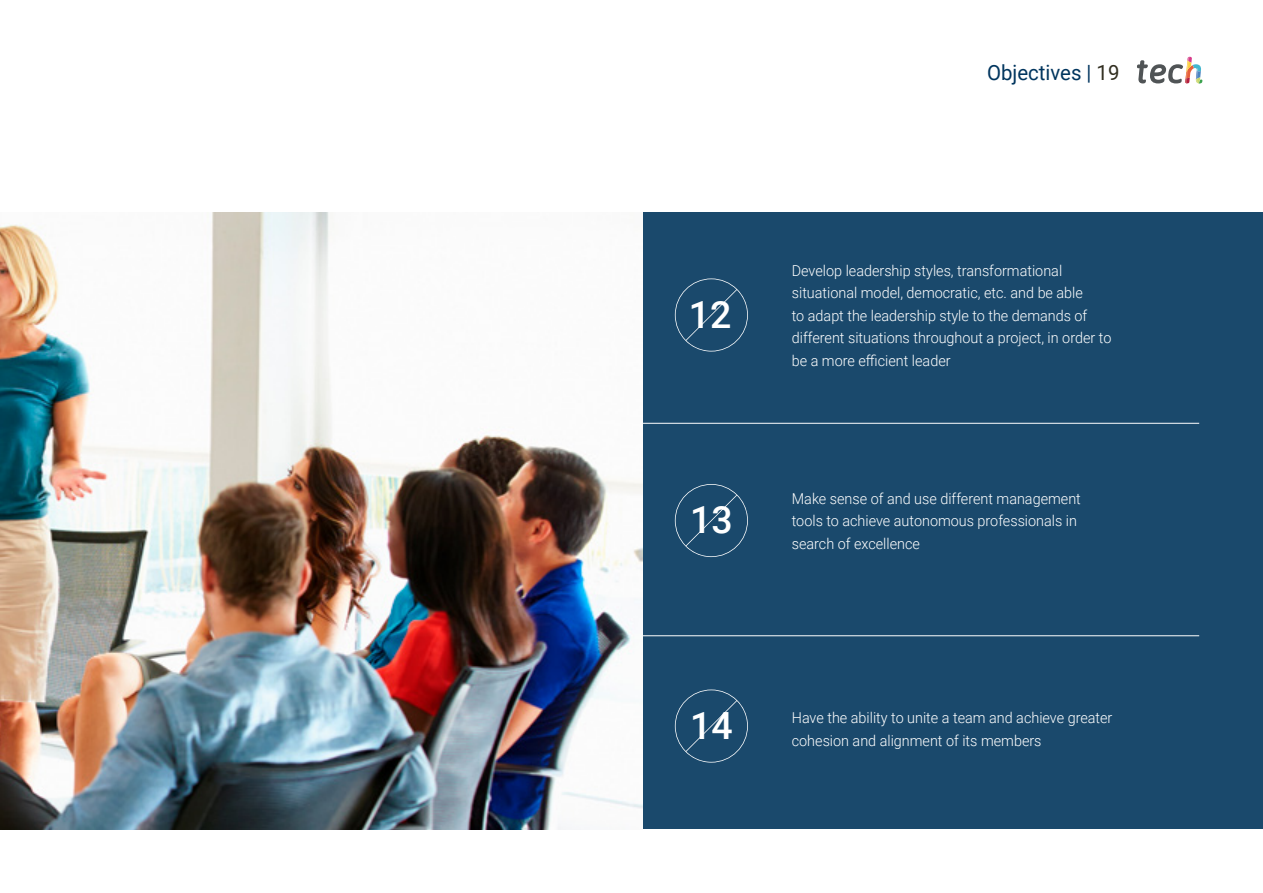
<style>
.page{position:relative;width:1263px;height:893px;background:#fff}
.page>*{position:absolute;margin:0;border:0;box-sizing:border-box;transform-origin:0 0}
.t1{font:500 37.5px "Roboto";color:#fff}
.t2{font:21px "Roboto";color:#00355e}
.t3{font:300 15px/22.5px "Roboto";color:#fff;scale:.96 1}
.s1{color:#312e20}
</style>
<div class="page">
<div style="left:642px;top:213px;width:621px;height:616px;background:#1a496c"></div>
<hr style="left:0;top:635px;width:1199px;height:1px;background:#fff">
<svg style="left:675px;top:278px;width:73px;height:73px"></svg>
<svg style="left:675px;top:484px;width:73px;height:73px"></svg>
<svg style="left:675px;top:689px;width:73px;height:74px"></svg>
<hr style="left:0;top:423px;width:1199px;height:1px;background:#fff">
<img style="left:0;top:213px;width:642px;height:616px">
<svg style="left:1137px;top:57px;width:65px;height:27px"></svg>
<h2 class="t2" style="left:987px;top:57px;width:134px">Objectives | <span class="s1">19</span></h2>
<h1 class="t1" style="left:689px;top:288px;width:44px">12</h1>
<h1 class="t1" style="left:690px;top:494px;width:44px">13</h1>
<p class="t3" style="left:792px;top:258px;width:334px">Develop leadership styles, transformational situational model, democratic, etc. and be able<br>to adapt the leadership style to the demands of different situations throughout a project, in order to be a more efficient leader</p>
<p class="t3" style="left:792px;top:486px;width:303px">Make sense of and use different management tools to achieve autonomous professionals in search of excellence</p>
<h1 class="t1" style="left:690px;top:699px;width:44px">14</h1>
<p class="t3" style="left:792px;top:706px;width:335px">Have the ability to unite a team and achieve greater</p>
<p class="t3" style="left:792px;top:728px;width:262px">cohesion and alignment of its members</p>
</div>
